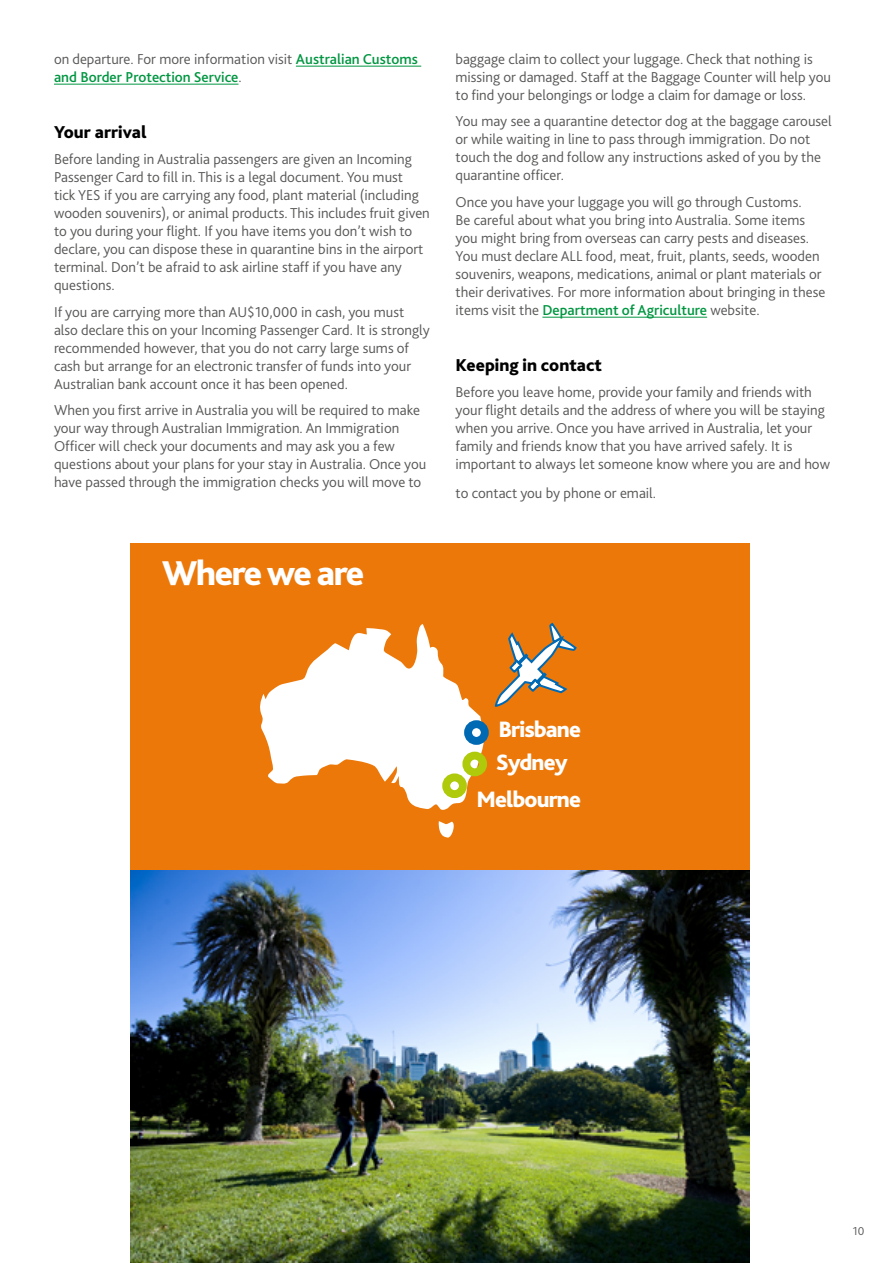
<style>
.page{position:relative;width:893px;height:1263px;background:#fff}
.page>*{position:absolute;margin:0;border:0;box-sizing:border-box;transform-origin:0 0}
.t1{font:800 36px "Bliss 2";letter-spacing:-.04em;color:#fff}
.t2{font:800 23.25px/33.2px "Bliss 2";letter-spacing:-.04em;color:#fff}
.t3{font:800 18px "Bliss 2";color:#000}
.t4{font:300 15px/18px "Bliss 2";color:#575756}
.t5{font:500 15px/18px "Bliss 2";color:#009641}
.t6{font:300 12px "Bliss 2";color:#575756}
.s1{font-weight:300;color:#575756}
.s2{font-weight:500;color:#009641}
</style>
<div class="page">
<hr style="left:296px;top:66px;width:125px;height:1px;background:#009641">
<hr style="left:54px;top:84px;width:184px;height:1px;background:#009641">
<hr style="left:542px;top:317px;width:165px;height:1px;background:#009641">
<div style="left:131px;top:543px;width:619px;height:328px;background:#ec7809"></div>
<svg style="left:260px;top:624px;width:224px;height:186px"></svg>
<div style="left:462px;top:752px;width:25px;height:24px;border:8px solid #afca0b;border-radius:50%"></div>
<div style="left:464px;top:720px;width:25px;height:25px;border:8px solid #0069b4;border-radius:50%"></div>
<div style="left:442px;top:773px;width:25px;height:25px;border:8px solid #afca0b;border-radius:50%"></div>
<img style="left:131px;top:871px;width:619px;height:392px">
<svg style="left:495px;top:622px;width:82px;height:85px"></svg>
<svg style="left:438px;top:821px;width:16px;height:17px"></svg>
<p class="t5" style="left:54px;top:50px;width:365px"><span class="s1">on departure. For more information visit</span> Australian Customs and Border Protection Service<span class="s1">.</span></p>
<p class="t3" style="left:54px;top:120px;width:94px">Your arrival</p>
<p class="t4" style="left:54px;top:150px;width:377px">Before landing in Australia passengers are given an Incoming Passenger Card to fill in. This is a legal document. You must<br>tick YES if you are carrying any food, plant material (including wooden souvenirs), or animal products. This includes fruit given to you during your flight. If you have items you don’t wish to declare, you can dispose these in quarantine bins in the airport terminal. Don’t be afraid to ask airline staff if you have any questions.</p>
<p class="t4" style="left:54px;top:302px;width:377px">If you are carrying more than AU$10,000 in cash, you must also declare this on your Incoming Passenger Card. It is strongly recommended however, that you do not carry large sums of cash but arrange for an electronic transfer of funds into your Australian bank account once it has been opened.</p>
<p class="t4" style="left:54px;top:401px;width:374px">When you first arrive in Australia you will be required to make your way through Australian Immigration. An Immigration Officer will check your documents and may ask you a few questions about your plans for your stay in Australia. Once you have passed through the immigration checks you will move to</p>
<h1 class="t1" style="left:162px;top:551px;width:204px">Where we are</h1>
<p class="t4" style="left:455px;top:50px;width:377px">baggage claim to collect your luggage. Check that nothing is missing or damaged. Staff at the Baggage Counter will help you to find your belongings or lodge a claim for damage or loss.</p>
<p class="t4" style="left:455px;top:112px;width:378px">You may see a quarantine detector dog at the baggage carousel or while waiting in line to pass through immigration. Do not touch the dog and follow any instructions asked of you by the quarantine officer.</p>
<p class="t4" style="left:455px;top:193px;width:371px">Once you have your luggage you will go through Customs.<br>Be careful about what you bring into Australia. Some items you might bring from overseas can carry pests and diseases.<br>You must declare ALL food, meat, fruit, plants, seeds, wooden souvenirs, weapons, medications, animal or plant materials or their derivatives. For more information about bringing in these items visit the <span class="s2">Department of Agriculture</span> website.</p>
<p class="t3" style="left:455px;top:353px;width:148px">Keeping in contact</p>
<p class="t4" style="left:455px;top:383px;width:376px">Before you leave home, provide your family and friends with your flight details and the address of where you will be staying when you arrive. Once you have arrived in Australia, let your family and friends know that you have arrived safely. It is important to always let someone know where you are and how</p>
<p class="t4" style="left:455px;top:484px;width:202px">to contact you by phone or email.</p>
<h2 class="t2" style="left:496px;top:712px;width:87px">Brisbane<br>Sydney</h2>
<h2 class="t2" style="left:476px;top:782px;width:106px">Melbourne</h2>
<p class="t6" style="left:853px;top:1223px;width:13px">10</p>
</div>
